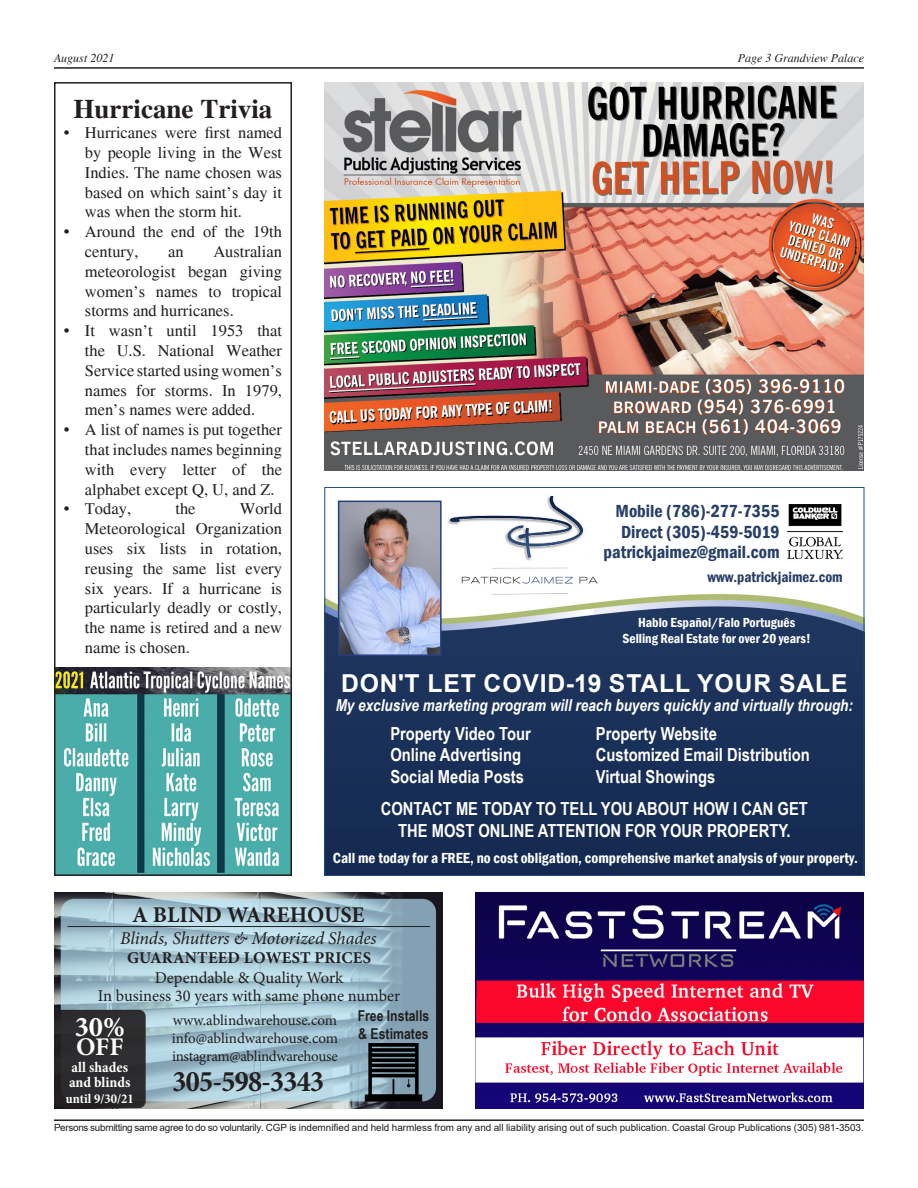
<style>
.page{position:relative;width:918px;height:1188px;background:#fff}
.page>*{position:absolute;margin:0;border:0;box-sizing:border-box;transform-origin:0 0}
.t1{font:700 condensed 30px "Minion Pro";letter-spacing:-.02em;color:#231f20}
.t2{font:700 28.5px "Minion Pro";color:#fff}
.t3{font:700 27px "Times";color:#231f20}
.t4{font:700 25.5px "Minion Pro";color:#fff}
.t5{font:700 24.75px "Arial";letter-spacing:.035em;color:#fff}
.t6{font:700 22.5px "Minion Pro";color:#231f20}
.t7{font:700 18px/32.4px "Arial Narrow";color:#fff}
.t8{font:600 condensed 18px/21px "Franklin Gothic";color:#273e67;text-align:center}
.t9{font:italic 18px "Minion Pro";letter-spacing:-.005em;color:#231f20}
.t10{font:16.5px/19.8px "Times";color:#231f20;text-align:justify}
.t11{font:16.5px/18.6px "Minion Pro";letter-spacing:-.005em;color:#231f20;text-align:center}
.t12{font:italic 700 16.5px "Arial Narrow";color:#fff}
.t13{font:600 condensed 15px "Franklin Gothic";color:#fff}
.t14{font:15px/18px "Minion Pro";letter-spacing:-.015em;color:#231f20;text-align:justify}
.t15{font:700 15px/18px "Arial Narrow";color:#231f20}
.t16{font:600 condensed 15px "Franklin Gothic";color:#273e67}
.t17{font:700 condensed 15px/15px "Minion Pro";color:#fff}
.t18{font:600 condensed 13.5px/16.2px "Franklin Gothic";color:#fff;text-align:center}
.t19{font:700 condensed 13.5px "Minion Pro";color:#fff}
.t20{font:italic 12px "Times";color:#231f20}
.t21{font:9.9px "Arial";color:#231f20}
.s1{font-weight:700}
</style>
<div class="page">
<hr style="left:54px;top:67px;width:810px;height:2px;background:#231f20">
<hr style="left:54px;top:1119px;width:810px;height:2px;background:#231f20">
<img style="left:326px;top:500px;width:536px;height:374px">
<img style="left:448px;top:496px;width:152px;height:102px">
<img style="left:341px;top:504px;width:98px;height:149px">
<div style="left:338px;top:501px;width:104px;height:155px;border:2px solid #263d81"></div>
<img style="left:788px;top:504px;width:55px;height:54px">
<img style="left:324px;top:82px;width:540px;height:389px">
<img style="left:54px;top:892px;width:389px;height:216px">
<svg style="left:61px;top:899px;width:375px;height:202px;background:#a4c4d2"></svg>
<div style="left:54px;top:1010px;width:92px;height:98px;background:#2c2b2d;border-radius:7px"></div>
<hr style="left:68px;top:926px;width:362px;height:1px;background:#231f20">
<img style="left:365px;top:1044px;width:57px;height:58px">
<img style="left:475px;top:892px;width:389px;height:216px">
<img style="left:57px;top:668px;width:232px;height:205px">
<div style="left:54px;top:82px;width:238px;height:794px;border:2px solid #231f20"></div>
<p class="t20" style="left:54px;top:52px;width:62px">August 2021</p>
<p class="t20" style="left:738px;top:52px;width:128px">Page 3 Grandview Palace</p>
<p class="t3" style="left:74px;top:93px;width:200px">Hurricane Trivia</p>
<p class="t10" style="left:85px;top:123px;width:199px;text-indent:-21px">• Hurricanes were first named by people living in the West Indies. The name chosen was based on which saint’s day it was when the storm hit.</p>
<p class="t10" style="left:85px;top:222px;width:199px;text-indent:-21px">• Around the end of the 19th century,</p>
<p class="t10" style="left:85px;top:242px;width:199px;text-indent:128px">Australian meteorologist began giving women’s names to tropical storms and hurricanes.</p>
<p class="t10" style="left:85px;top:321px;width:199px;text-indent:-21px">• It wasn’t until 1953 that the U.S. National Weather Service started using women’s names for storms. In 1979, men’s names were added.</p>
<p class="t10" style="left:85px;top:420px;width:199px;text-indent:-21px">• A list of names is put together that includes names beginning with every letter of the alphabet except Q, U, and Z.</p>
<p class="t10" style="left:64px;top:499px;width:69px">• Today,</p>
<p class="t10" style="left:175px;top:499px;width:22px">the</p>
<p class="t10" style="left:168px;top:242px;width:17px">an</p>
<p class="t10" style="left:85px;top:499px;width:199px;text-indent:155px">World Meteorological Organization uses six lists in rotation, reusing the same list every six years. If a hurricane is particularly deadly or costly, the name is retired and a new name is chosen.</p>
<p class="t8" style="left:616px;top:500px;width:166px">Mobile (786)-277-7355<br>Direct (305)-459-5019</p>
<p class="t8" style="left:604px;top:541px;width:177px">patrickjaimez@gmail.com</p>
<p class="t16" style="left:708px;top:567px;width:137px">www.patrickjaimez.com</p>
<p class="t18" style="left:623px;top:614px;width:190px">Hablo Español/Falo Português<br>Selling Real Estate for over 20 years!</p>
<p class="t5" style="left:341px;top:666px;width:508px">DON'T LET COVID-19 STALL YOUR SALE</p>
<p class="t12" style="left:336px;top:693px;width:519px">My exclusive marketing program will reach buyers quickly and virtually through:</p>
<p class="t7" style="left:390px;top:716px;width:142px">Property Video Tour</p>
<p class="t7" style="left:596px;top:716px;width:123px">Property Website</p>
<p class="t7" style="left:390px;top:738px;width:132px">Online Advertising</p>
<p class="t7" style="left:596px;top:738px;width:216px">Customized Email Distribution</p>
<p class="t7" style="left:390px;top:760px;width:135px">Social Media Posts</p>
<p class="t7" style="left:381px;top:760px;width:429px;text-indent:215px">Virtual Showings<br>CONTACT ME TODAY TO TELL YOU ABOUT HOW I CAN GET</p>
<p class="t7" style="left:398px;top:814px;width:394px">THE MOST ONLINE ATTENTION FOR YOUR PROPERTY.</p>
<p class="t13" style="left:333px;top:848px;width:527px">Call me today for a FREE, no cost obligation, comprehensive market analysis of your property.</p>
<p class="t6" style="left:132px;top:899px;width:234px">A BLIND WAREHOUSE</p>
<p class="t9" style="left:120px;top:926px;width:258px">Blinds, Shutters &amp; Motorized Shades</p>
<p class="t11" style="left:98px;top:949px;width:304px"><span class="s1">GUARANTEED LOWEST PRICES<br></span>Dependable &amp; Quality Work<br>In business 30 years with same phone number</p>
<p class="t2" style="left:75px;top:1007px;width:52px">30%</p>
<p class="t4" style="left:76px;top:1029px;width:49px">OFF</p>
<p class="t17" style="left:69px;top:1059px;width:63px">all shades and blinds</p>
<p class="t19" style="left:66px;top:1089px;width:69px">until 9/30/21</p>
<p class="t15" style="left:358px;top:1006px;width:73px">Free Installs &amp; Estimates</p>
<p class="t14" style="left:172px;top:1011px;width:168px">www.ablindwarehouse.com info@ablindwarehouse.com instagram@ablindwarehouse</p>
<p class="t1" style="left:173px;top:1061px;width:153px">305-598-3343</p>
<p class="t21" style="left:54px;top:1121px;width:811px">Persons submitting same agree to do so voluntarily. CGP is indemnified and held harmless from any and all liability arising out of such publication. Coastal Group Publications (305) 981-3503.</p>
</div>
